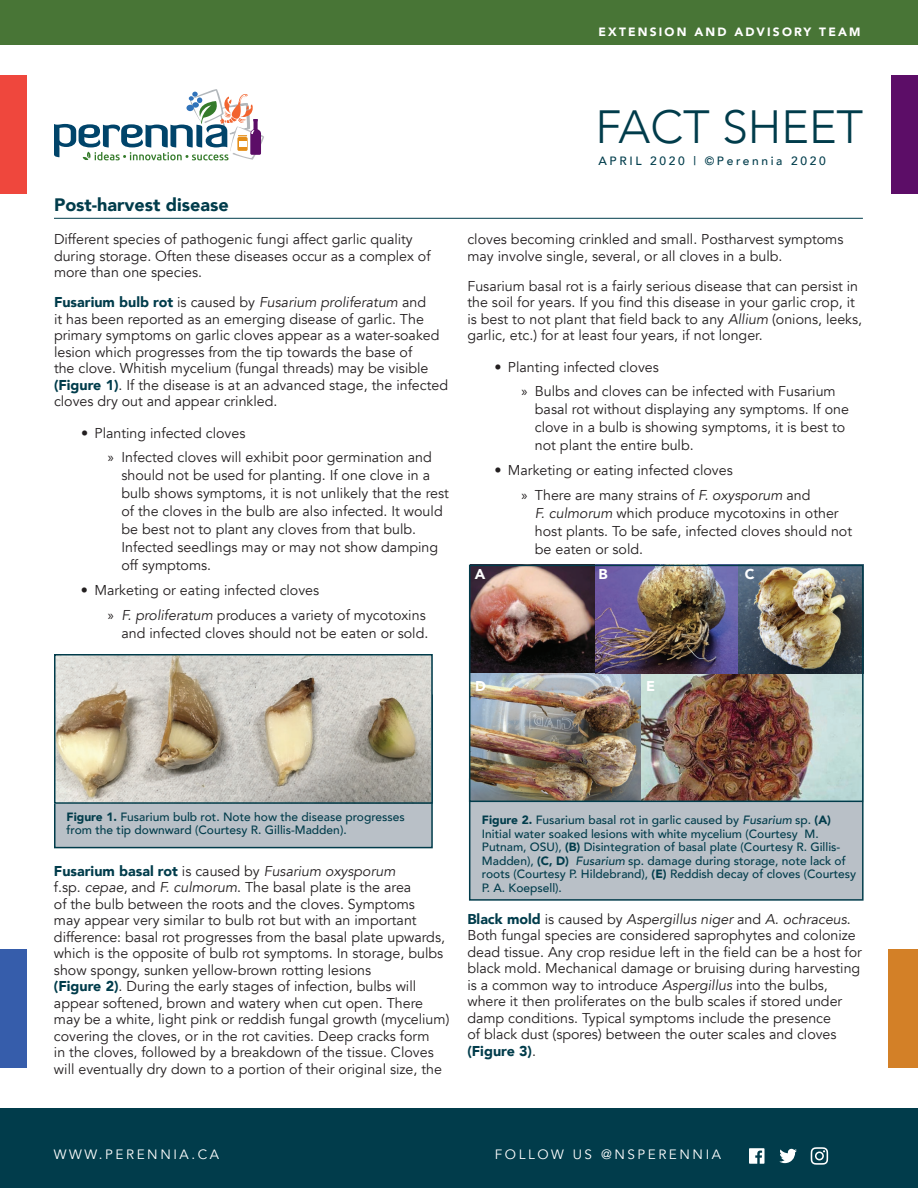
<style>
.page{position:relative;width:918px;height:1188px;background:#fff}
.page>*{position:absolute;margin:0;border:0;box-sizing:border-box;transform-origin:0 0}
.t1{font:300 46.5px "Avenir";color:#013c4b}
.t2{font:900 18px "Avenir";color:#013c4b}
.t3{font:14.25px/16.5px "Avenir";color:#231f20}
.t4{font:900 14.25px "Avenir";color:#fff}
.t5{font:13.5px "Avenir";letter-spacing:.19em;color:#fff}
.t6{font:500 12px/13.5px "Avenir";color:#013c4b}
.t7{font:900 12px "Avenir";letter-spacing:.18em;color:#fff}
.t8{font:500 12px "Avenir";letter-spacing:.22em;color:#013c4b}
.s1{font-weight:900;color:#013c4b}
.s2{font-style:italic}
.s3{font-family:"Myriad Pro"}
.s4{font-weight:900}
</style>
<div class="page">
<svg style="left:54px;top:89px;width:210px;height:71px"></svg>
<div style="left:239px;top:141px;width:7px;height:6px;background:#fff"></div>
<div style="left:0;top:1108px;width:918px;height:80px;background:#013c4b"></div>
<div style="left:0;top:0;width:918px;height:44px;background:#487536"></div>
<div style="left:0;top:75px;width:27px;height:118px;background:#ef473d"></div>
<div style="left:0;top:949px;width:27px;height:119px;background:#365dab"></div>
<div style="left:891px;top:75px;width:27px;height:118px;background:#5c0d67"></div>
<svg style="left:749px;top:1148px;width:16px;height:16px"></svg>
<svg style="left:779px;top:1149px;width:18px;height:14px"></svg>
<svg style="left:811px;top:1147px;width:17px;height:18px"></svg>
<div style="left:889px;top:949px;width:29px;height:119px;background:#d38027"></div>
<div style="left:54px;top:694px;width:379px;height:154px;background:#b9c0c7;border:2px solid #013c4b"></div>
<img style="left:57px;top:657px;width:373px;height:144px">
<div style="left:54px;top:654px;width:379px;height:150px;border:2px solid #013c4b"></div>
<div style="left:469px;top:778px;width:395px;height:123px;background:#b9c0c7;border:2px solid #013c4b"></div>
<img style="left:472px;top:568px;width:123px;height:106px">
<img style="left:472px;top:674px;width:170px;height:125px">
<img style="left:642px;top:674px;width:219px;height:125px">
<img style="left:595px;top:568px;width:144px;height:106px">
<img style="left:739px;top:568px;width:122px;height:106px">
<div style="left:469px;top:565px;width:395px;height:237px;border:2px solid #013c4b"></div>
<hr style="left:54px;top:218px;width:809px;height:1px;background:#013c4b">
<p class="t7" style="left:599px;top:22px;width:263px">EXTENSION AND ADVISORY TEAM</p>
<p class="t2" style="left:54px;top:190px;width:176px">Post-harvest disease</p>
<p class="t3" style="left:54px;top:231px;width:378px">Different species of pathogenic fungi affect garlic quality during storage. Often these diseases occur as a complex of more than one species.</p>
<p class="t3" style="left:54px;top:294px;width:396px"><span class="s1">Fusarium bulb rot</span> is caused by <span class="s2">Fusarium proliferatum</span> and<br>it has been reported as an emerging disease of garlic. The primary symptoms on garlic cloves appear as a water-soaked lesion which progresses from the tip towards the base of<br>the clove. Whitish mycelium (fungal threads) may be visible <span class="s1">(Figure 1)</span>. If the disease is at an advanced stage, the infected cloves dry out and appear crinkled.</p>
<p class="t3" style="left:108px;top:421px;width:325px;line-height:24.8px;text-indent:-27px">• Planting infected cloves<br><span class="s3">»</span> Infected cloves will exhibit poor germination and</p>
<p class="t3" style="left:121px;top:467px;width:329px;line-height:18px">should not be used for planting. If one clove in a bulb shows symptoms, it is not unlikely that the rest of the cloves in the bulb are also infected. It would be best not to plant any cloves from that bulb.<br>Infected seedlings may or may not show damping off symptoms.</p>
<p class="t3" style="left:108px;top:578px;width:319px;line-height:24.8px;text-indent:-27px">• Marketing or eating infected cloves<br><span class="s3">»</span> <span class="s2">F. proliferatum</span> produces a variety of mycotoxins</p>
<p class="t3" style="left:121px;top:625px;width:308px">and infected cloves should not be eaten or sold.</p>
<h1 class="t1" style="left:595px;top:100px;width:269px">FACT SHEET</h1>
<p class="t8" style="left:599px;top:150px;width:229px">APRIL 2020 | ©Perennia 2020</p>
<p class="t3" style="left:467px;top:231px;width:378px">cloves becoming crinkled and small. Postharvest symptoms may involve single, several, or all cloves in a bulb.</p>
<p class="t3" style="left:467px;top:278px;width:396px">Fusarium basal rot is a fairly serious disease that can persist in the soil for years. If you find this disease in your garlic crop, it is best to not plant that field back to any <span class="s2">Allium</span> (onions, leeks, garlic, etc.) for at least four years, if not longer.</p>
<p class="t3" style="left:521px;top:355px;width:316px;line-height:24.8px;text-indent:-27px">• Planting infected cloves<br><span class="s3">»</span> Bulbs and cloves can be infected with Fusarium</p>
<p class="t3" style="left:535px;top:401px;width:316px;line-height:18px">basal rot without displaying any symptoms. If one clove in a bulb is showing symptoms, it is best to not plant the entire bulb.</p>
<p class="t3" style="left:521px;top:458px;width:291px;line-height:24.8px;text-indent:-27px">• Marketing or eating infected cloves<br><span class="s3">»</span> There are many strains of <span class="s2">F. oxysporum</span> and</p>
<p class="t3" style="left:535px;top:504px;width:319px;line-height:18px"><span class="s2">F. culmorum</span> which produce mycotoxins in other host plants. To be safe, infected cloves should not be eaten or sold.</p>
<p class="t4" style="left:475px;top:562px;width:12px">A</p>
<p class="t4" style="left:598px;top:562px;width:11px">B</p>
<p class="t4" style="left:745px;top:562px;width:11px">C</p>
<p class="t4" style="left:475px;top:674px;width:12px">D</p>
<p class="t4" style="left:646px;top:674px;width:10px">E</p>
<p class="t6" style="left:67px;top:809px;width:340px"><span class="s4">Figure 1.</span> Fusarium bulb rot. Note how the disease progresses from the tip downward (Courtesy R. Gillis-Madden).</p>
<p class="t6" style="left:482px;top:813px;width:376px"><span class="s4">Figure 2.</span> Fusarium basal rot in garlic caused by <span class="s2">Fusarium</span> sp. <span class="s4">(A)<br></span>Initial water soaked lesions with white mycelium (Courtesy M.<br>Putnam, OSU), <span class="s4">(B)</span> Disintegration of basal plate (Courtesy R. Gillis-Madden), <span class="s4">(C, D)</span> <span class="s2">Fusarium</span> sp. damage during storage, note lack of roots (Courtesy P. Hildebrand), <span class="s4">(E)</span> Reddish decay of cloves (Courtesy P. A. Koepsell).</p>
<p class="t3" style="left:54px;top:863px;width:397px"><span class="s1">Fusarium basal rot</span> is caused by <span class="s2">Fusarium oxysporum<br></span>f.sp. <span class="s2">cepae</span>, and <span class="s2">F. culmorum</span>. The basal plate is the area<br>of the bulb between the roots and the cloves. Symptoms<br>may appear very similar to bulb rot but with an important difference: basal rot progresses from the basal plate upwards, which is the opposite of bulb rot symptoms. In storage, bulbs show spongy, sunken yellow-brown rotting lesions<br><span class="s1">(Figure 2)</span>. During the early stages of infection, bulbs will appear softened, brown and watery when cut open. There may be a white, light pink or reddish fungal growth (mycelium) covering the cloves, or in the rot cavities. Deep cracks form<br>in the cloves, followed by a breakdown of the tissue. Cloves will eventually dry down to a portion of their original size, the</p>
<p class="t3" style="left:467px;top:911px;width:396px"><span class="s1">Black mold</span> is caused by <span class="s2">Aspergillus niger</span> and <span class="s2">A. ochraceus</span>.<br>Both fungal species are considered saprophytes and colonize dead tissue. Any crop residue left in the field can be a host for black mold. Mechanical damage or bruising during harvesting is a common way to introduce <span class="s2">Aspergillus</span> into the bulbs, where it then proliferates on the bulb scales if stored under damp conditions. Typical symptoms include the presence<br>of black dust (spores) between the outer scales and cloves <span class="s1">(Figure 3)</span>.</p>
<p class="t5" style="left:54px;top:1146px;width:167px">WWW.PERENNIA.CA</p>
<p class="t5" style="left:495px;top:1146px;width:228px">FOLLOW US @NSPERENNIA</p>
</div>
